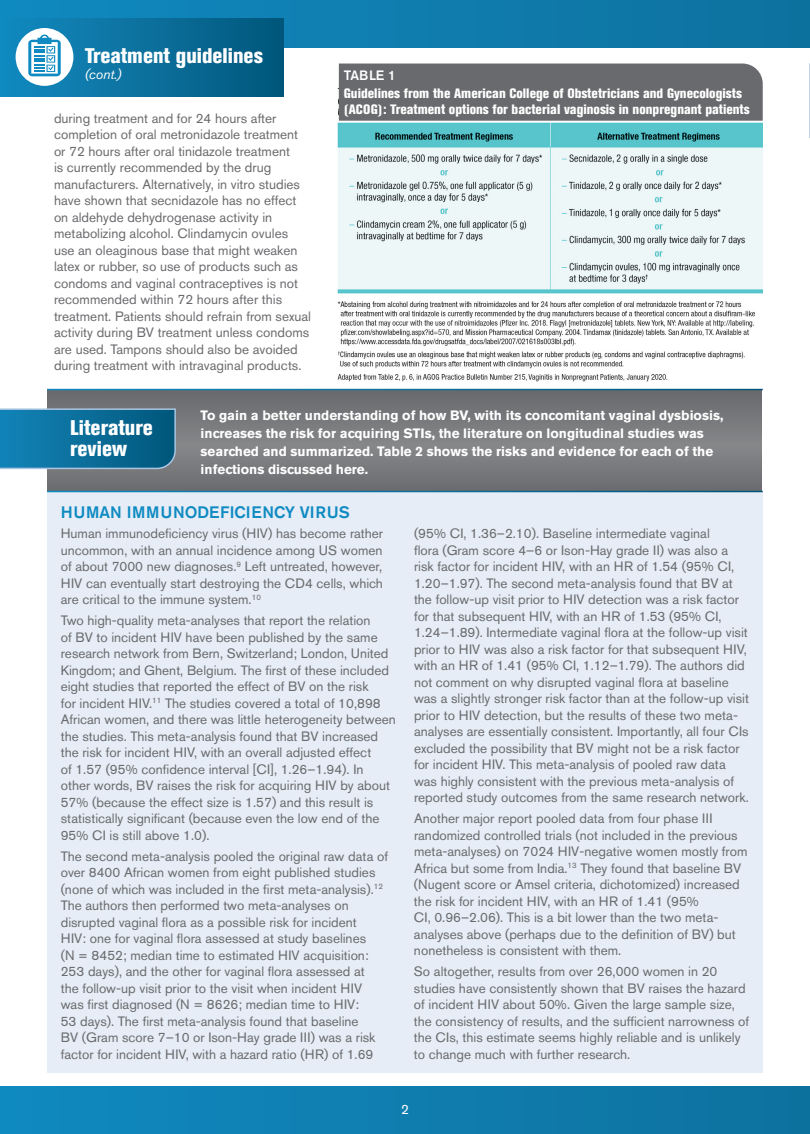
<style>
.page{position:relative;width:810px;height:1134px;background:#fff}
.page>*{position:absolute;margin:0;border:0;box-sizing:border-box;transform-origin:0 0}
.t1{font:800 condensed 21px/21px "Akzidenz Grotesk BE";color:#fff}
.t2{font:500 16.5px "Akzidenz Grotesk BE";letter-spacing:.02em;color:#0f8bc2}
.t3{font:13.5px/16.5px "Akzidenz Grotesk BE";color:#696a6d}
.t4{font:700 13.5px/18px "Akzidenz Grotesk BE";color:#fff}
.t5{font:800 condensed 13.5px/16.2px "Akzidenz Grotesk BE";color:#fff}
.t6{font:italic 13.5px "Akzidenz Grotesk BE";color:#fff}
.t7{font:500 13.5px "Akzidenz Grotesk BE";letter-spacing:-.01em;color:#fff}
.t8{font:13.5px "Akzidenz Grotesk BE";color:#fff}
</style>
<div class="page">
<div style="left:0;top:1087px;width:810px;height:47px;background:linear-gradient(to right,#1089c0,#0e719e)"></div>
<div style="left:0;top:0;width:810px;height:47px;background:linear-gradient(to right,#1087bd,#0e729f)"></div>
<svg style="left:48px;top:390px;width:714px;height:101px;fill:#77787a"></svg>
<div style="left:47px;top:492px;width:716px;height:581px;background:#e6edf6"></div>
<svg style="left:0;top:408px;width:177px;height:62px"></svg>
<svg style="left:809px;top:63px;width:1px;height:75px"></svg>
<img style="left:337px;top:81px;width:426px;height:301px">
<div style="left:339px;top:64px;width:424px;height:57px;background:#696a6d"></div>
<div style="left:0;top:19px;width:284px;height:78px;background:linear-gradient(to right,#168cc2,#01567b)"></div>
<div style="left:16px;top:28px;width:57px;height:58px;background:#fff;border-radius:50%"></div>
<svg style="left:28px;top:35px;width:33px;height:41px"></svg>
<h1 class="t1" style="left:85px;top:45px;width:180px">Treatment guidelines</h1>
<p class="t6" style="left:85px;top:67px;width:38px">(cont.)</p>
<p class="t3" style="left:54px;top:110px;width:259px">during treatment and for 24 hours after completion of oral metronidazole treatment or 72 hours after oral tinidazole treatment<br>is currently recommended by the drug manufacturers. Alternatively, in vitro studies have shown that secnidazole has no effect on aldehyde dehydrogenase activity in metabolizing alcohol. Clindamycin ovules use an oleaginous base that might weaken latex or rubber, so use of products such as condoms and vaginal contraceptives is not recommended within 72 hours after this treatment. Patients should refrain from sexual activity during BV treatment unless condoms are used. Tampons should also be avoided during treatment with intravaginal products.</p>
<p class="t7" style="left:344px;top:67px;width:53px">TABLE 1</p>
<p class="t5" style="left:344px;top:86px;width:407px">Guidelines from the American College of Obstetricians and Gynecologists (ACOG): Treatment options for bacterial vaginosis in nonpregnant patients</p>
<h1 class="t1" style="left:70px;top:417px;width:84px">Literature review</h1>
<p class="t4" style="left:201px;top:407px;width:524px">To gain a better understanding of how BV, with its concomitant vaginal dysbiosis, increases the risk for acquiring STIs, the literature on longitudinal studies was searched and summarized. Table 2 shows the risks and evidence for each of the infections discussed here.</p>
<p class="t2" style="left:61px;top:502px;width:291px">HUMAN IMMUNODEFICIENCY VIRUS</p>
<p class="t3" style="left:61px;top:525px;width:324px;text-align:justify">Human immunodeficiency virus (HIV) has become rather uncommon, with an annual incidence among US women of about 7000 new diagnoses.<sup>9</sup> Left untreated, however, HIV can eventually start destroying the CD4 cells, which are critical to the immune system.<sup>10</sup></p>
<p class="t3" style="left:61px;top:612px;width:337px">Two high-quality meta-analyses that report the relation<br>of BV to incident HIV have been published by the same research network from Bern, Switzerland; London, United Kingdom; and Ghent, Belgium. The first of these included eight studies that reported the effect of BV on the risk<br>for incident HIV.<sup>11</sup> The studies covered a total of 10,898<br>African women, and there was little heterogeneity between the studies. This meta-analysis found that BV increased the risk for incident HIV, with an overall adjusted effect<br>of 1.57 (95% confidence interval [CI], 1.26–1.94). In other words, BV raises the risk for acquiring HIV by about 57% (because the effect size is 1.57) and this result is statistically significant (because even the low end of the 95% CI is still above 1.0).</p>
<p class="t3" style="left:61px;top:848px;width:329px">The second meta-analysis pooled the original raw data of over 8400 African women from eight published studies (none of which was included in the first meta-analysis).<sup>12<br></sup>The authors then performed two meta-analyses on disrupted vaginal flora as a possible risk for incident<br>HIV: one for vaginal flora assessed at study baselines<br>(N = 8452; median time to estimated HIV acquisition:<br>253 days), and the other for vaginal flora assessed at<br>the follow-up visit prior to the visit when incident HIV was first diagnosed (N = 8626; median time to HIV:<br>53 days). The first meta-analysis found that baseline<br>BV (Gram score 7–10 or Ison-Hay grade III) was a risk factor for incident HIV, with a hazard ratio (HR) of 1.69</p>
<p class="t3" style="left:414px;top:525px;width:336px">(95% CI, 1.36–2.10). Baseline intermediate vaginal<br>flora (Gram score 4–6 or Ison-Hay grade II) was also a risk factor for incident HIV, with an HR of 1.54 (95% CI, 1.20–1.97). The second meta-analysis found that BV at the follow-up visit prior to HIV detection was a risk factor for that subsequent HIV, with an HR of 1.53 (95% CI, 1.24–1.89). Intermediate vaginal flora at the follow-up visit prior to HIV was also a risk factor for that subsequent HIV, with an HR of 1.41 (95% CI, 1.12–1.79). The authors did not comment on why disrupted vaginal flora at baseline was a slightly stronger risk factor than at the follow-up visit prior to HIV detection, but the results of these two meta&shy;analyses are essentially consistent. Importantly, all four CIs excluded the possibility that BV might not be a risk factor for incident HIV. This meta-analysis of pooled raw data was highly consistent with the previous meta-analysis of reported study outcomes from the same research network.</p>
<p class="t3" style="left:414px;top:810px;width:335px">Another major report pooled data from four phase III randomized controlled trials (not included in the previous meta-analyses) on 7024 HIV-negative women mostly from Africa but some from India.<sup>13</sup> They found that baseline BV (Nugent score or Amsel criteria, dichotomized) increased the risk for incident HIV, with an HR of 1.41 (95%<br>CI, 0.96–2.06). This is a bit lower than the two meta&shy;analyses above (perhaps due to the definition of BV) but nonetheless is consistent with them.</p>
<p class="t3" style="left:414px;top:963px;width:337px">So altogether, results from over 26,000 women in 20 studies have consistently shown that BV raises the hazard of incident HIV about 50%. Given the large sample size, the consistency of results, and the sufficient narrowness of the CIs, this estimate seems highly reliable and is unlikely to change much with further research.</p>
<p class="t8" style="left:401px;top:1101px;width:9px">2</p>
</div>
